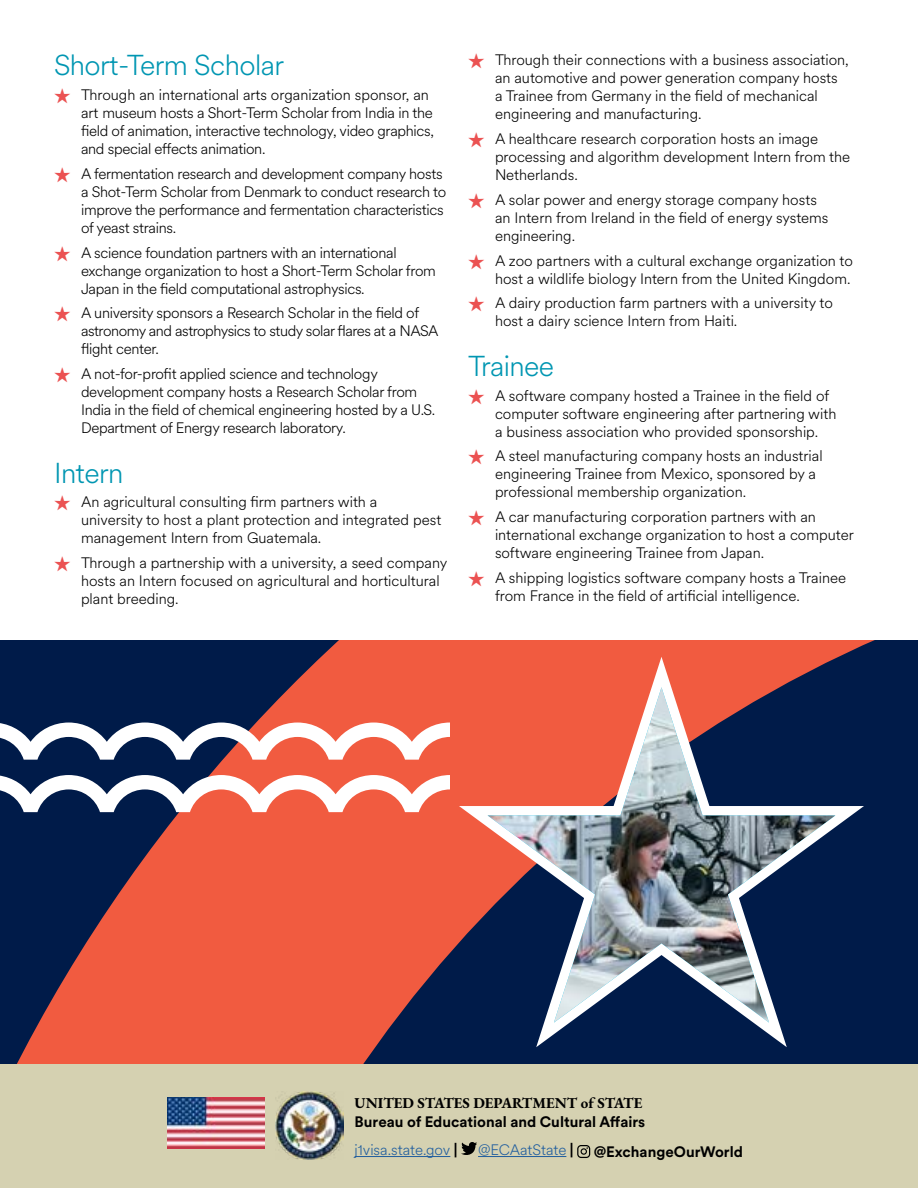
<style>
.page{position:relative;width:918px;height:1188px;background:#fff}
.page>*{position:absolute;margin:0;border:0;box-sizing:border-box;transform-origin:0 0}
.t1{font:300 28.5px "Circular XX";letter-spacing:-.02em;color:#0096b2}
.t2{font:300 15px/18px "Circular XX";color:#000}
.t3{font:300 15px/18px "Circular XX";letter-spacing:-.02em;color:#000}
.t4{font:300 15px/18px "Circular XX";letter-spacing:-.03em;color:#000}
.t5{font:700 15px/27.8px "Circular XX";color:#000}
.t6{font:700 15px "EB Garamond";color:#000}
.t7{font:300 15px "Circular XX";letter-spacing:-.005em;color:#215e9e}
.s1{color:#eb5252}
.s2{font-weight:300;color:#215e9e}
.s3{font-weight:700;color:#000}
</style>
<div class="page">
<div style="left:0;top:1063px;width:918px;height:125px;background:#d5d1b1"></div>
<img style="left:168px;top:1097px;width:97px;height:51px">
<img style="left:276px;top:1092px;width:67px;height:67px">
<hr style="left:355px;top:1156px;width:95px;height:1px;background:#215e9e">
<hr style="left:478px;top:1156px;width:88px;height:1px;background:#215e9e">
<svg style="left:461px;top:1142px;width:16px;height:13px"></svg>
<svg style="left:577px;top:1145px;width:13px;height:13px"></svg>
<svg style="left:0;top:640px;width:918px;height:424px;background:#8a3f43"></svg>
<svg style="left:445px;top:641px;width:433px;height:418px;background:#715664"></svg>
<svg style="left:0;top:723px;width:450px;height:37px"></svg>
<svg style="left:0;top:775px;width:450px;height:37px"></svg>
<h1 class="t1" style="left:54px;top:46px;width:232px">Short-Term Scholar</h1>
<p class="t3" style="left:81px;top:85px;width:355px;text-indent:-27px"><span class="s1">★</span> Through an international arts organization sponsor, an art museum hosts a Short-Term Scholar from India in the field of animation, interactive technology, video graphics, and special effects animation.</p>
<p class="t3" style="left:81px;top:164px;width:367px;text-indent:-27px"><span class="s1">★</span> A fermentation research and development company hosts a Shot-Term Scholar from Denmark to conduct research to improve the performance and fermentation characteristics of yeast strains.</p>
<p class="t3" style="left:81px;top:243px;width:356px;text-indent:-27px"><span class="s1">★</span> A science foundation partners with an international exchange organization to host a Short-Term Scholar from<br>Japan in the field computational astrophysics.</p>
<p class="t4" style="left:81px;top:304px;width:359px;text-indent:-27px"><span class="s1">★</span> A university sponsors a Research Scholar in the field of astronomy and astrophysics to study solar flares at a NASA flight center.</p>
<p class="t3" style="left:81px;top:364px;width:356px;text-indent:-27px"><span class="s1">★</span> A not-for-profit applied science and technology development company hosts a Research Scholar from India in the field of chemical engineering hosted by a U.S.<br>Department of Energy research laboratory.</p>
<h1 class="t1" style="left:54px;top:454px;width:71px">Intern</h1>
<p class="t2" style="left:81px;top:493px;width:362px;text-indent:-27px"><span class="s1">★</span> An agricultural consulting firm partners with a university to host a plant protection and integrated pest management Intern from Guatemala.</p>
<p class="t2" style="left:81px;top:553px;width:368px;text-indent:-27px"><span class="s1">★</span> Through a partnership with a university, a seed company hosts an Intern focused on agricultural and horticultural plant breeding.</p>
<p class="t2" style="left:495px;top:50px;width:355px;text-indent:-27px"><span class="s1">★</span> Through their connections with a business association, an automotive and power generation company hosts a Trainee from Germany in the field of mechanical engineering and manufacturing.</p>
<p class="t2" style="left:495px;top:129px;width:357px;text-indent:-27px"><span class="s1">★</span> A healthcare research corporation hosts an image processing and algorithm development Intern from the<br>Netherlands.</p>
<p class="t2" style="left:495px;top:190px;width:335px;text-indent:-27px"><span class="s1">★</span> A solar power and energy storage company hosts an Intern from Ireland in the field of energy systems engineering.</p>
<p class="t2" style="left:468px;top:251px;width:387px;text-align:right"><span class="s1">★</span> A zoo partners with a cultural exchange organization to host a wildlife biology Intern from the United Kingdom.</p>
<p class="t2" style="left:495px;top:293px;width:339px;text-indent:-27px"><span class="s1">★</span> A dairy production farm partners with a university to host a dairy science Intern from Haiti.</p>
<h1 class="t1" style="left:468px;top:347px;width:88px">Trainee</h1>
<p class="t2" style="left:495px;top:386px;width:343px;text-indent:-27px"><span class="s1">★</span> A software company hosted a Trainee in the field of computer software engineering after partnering with a business association who provided sponsorship.</p>
<p class="t2" style="left:495px;top:446px;width:329px;text-indent:-27px"><span class="s1">★</span> A steel manufacturing company hosts an industrial engineering Trainee from Mexico, sponsored by a professional membership organization.</p>
<p class="t2" style="left:495px;top:507px;width:360px;text-indent:-27px"><span class="s1">★</span> A car manufacturing corporation partners with an international exchange organization to host a computer software engineering Trainee from Japan.</p>
<p class="t2" style="left:495px;top:568px;width:353px;text-indent:-27px"><span class="s1">★</span> A shipping logistics software company hosts a Trainee from France in the field of artificial intelligence.</p>
<p class="t6" style="left:355px;top:1092px;width:289px">UNITED STATES DEPARTMENT of STATE</p>
<p class="t5" style="left:355px;top:1108px;width:292px">Bureau of Educational and Cultural Affairs <span class="s2">j1visa.state.gov</span> |</p>
<p class="t7" style="left:478px;top:1140px;width:97px">@ECAatState <span class="s3">|</span></p>
<p class="t5" style="left:594px;top:1137px;width:151px">@ExchangeOurWorld</p>
</div>
